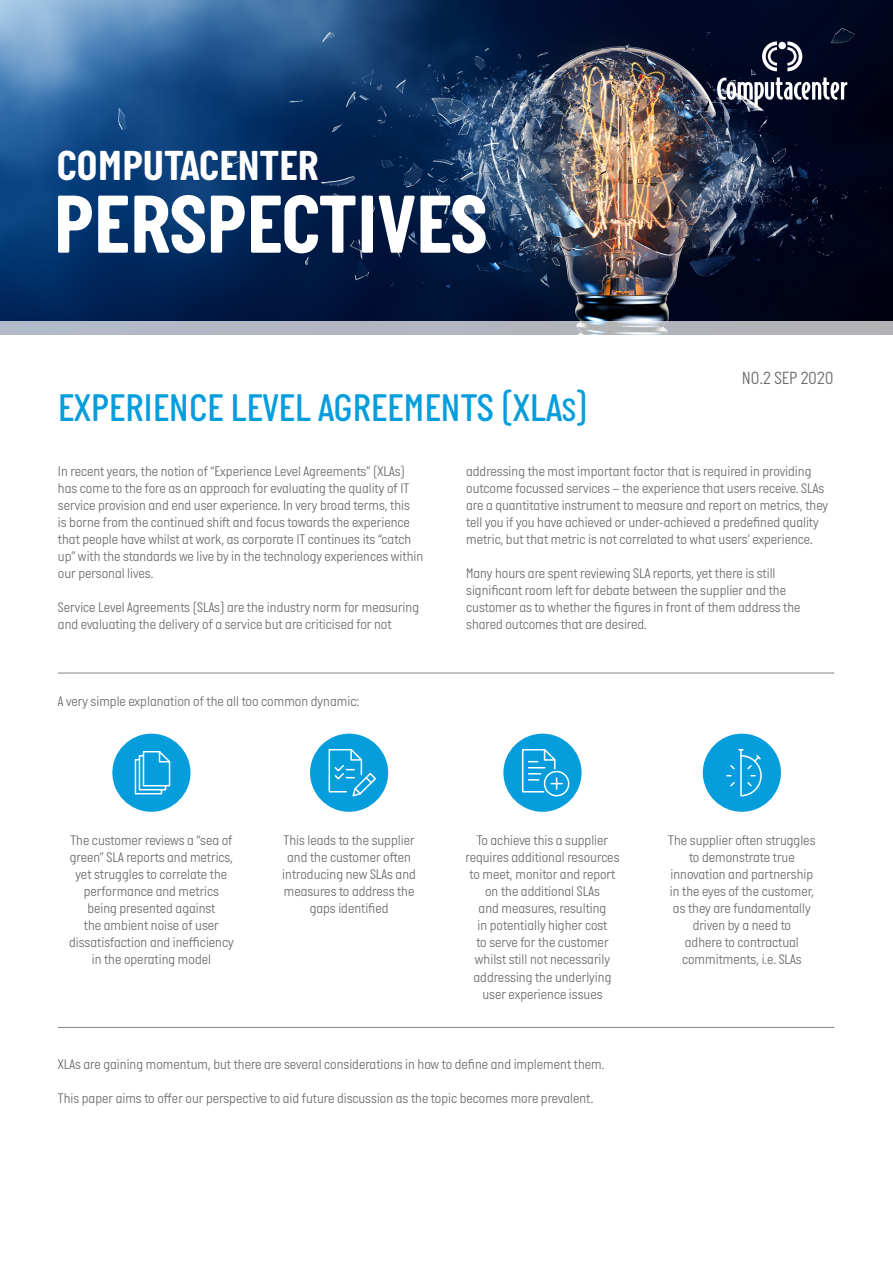
<style>
.page{position:relative;width:893px;height:1263px;background:#fff}
.page>*{position:absolute;margin:0;border:0;box-sizing:border-box;transform-origin:0 0}
.t1{font:700 84px "Italian Plate No One";color:#fff}
.t2{font:700 42.9px "Italian Plate No One";color:#fff}
.t3{font:500 39.3px "Italian Plate No One";color:#069ddc}
.t4{font:300 18px "Italian Plate No One";color:#6c6d70}
.t5{font:300 14.25px/17.1px "Italian Plate No One";color:#6c6d70}
.s1{font-size:33px}
</style>
<div class="page">
<img style="left:0;top:0;width:893px;height:321px">
<svg style="left:717px;top:78px;width:130px;height:30px"></svg>
<svg style="left:762px;top:41px;width:15px;height:30px"></svg>
<svg style="left:787px;top:41px;width:15px;height:30px"></svg>
<div style="left:778px;top:42px;width:8px;height:7px;background:#fff;border-radius:50%"></div>
<svg style="left:0;top:321px;width:893px;height:14px;fill:#b2b6c1"></svg>
<hr style="left:58px;top:1027px;width:776px;height:1px;background:#808285">
<hr style="left:58px;top:673px;width:776px;height:1px;background:#808285">
<div style="left:112px;top:734px;width:78px;height:78px;background:#069ddc;border-radius:50%"></div>
<svg style="left:134px;top:751px;width:37px;height:44px"></svg>
<div style="left:503px;top:734px;width:79px;height:78px;background:#069ddc;border-radius:50%"></div>
<div style="left:544px;top:771px;width:25px;height:25px;border:2px solid #fff;border-radius:50%"></div>
<svg style="left:521px;top:749px;width:41px;height:44px"></svg>
<div style="left:703px;top:734px;width:78px;height:78px;background:#069ddc;border-radius:50%"></div>
<svg style="left:726px;top:749px;width:36px;height:48px"></svg>
<div style="left:310px;top:734px;width:78px;height:78px;background:#069ddc;border-radius:50%"></div>
<svg style="left:328px;top:749px;width:48px;height:48px"></svg>
<p class="t2" style="left:56px;top:143px;width:264px">COMPUTACENTER</p>
<p class="t1" style="left:53px;top:179px;width:436px">PERSPECTIVES</p>
<p class="t3" style="left:58px;top:386px;width:532px">EXPERIENCE LEVEL AGREEMENTS (XLA<span class="s1">S</span>)</p>
<p class="t4" style="left:742px;top:368px;width:93px">NO.2 SEP 2020</p>
<p class="t5" style="left:58px;top:463px;width:367px">In recent years, the notion of “Experience Level Agreements” (XLAs) has come to the fore as an approach for evaluating the quality of IT service provision and end user experience. In very broad terms, this<br>is borne from the continued shift and focus towards the experience that people have whilst at work, as corporate IT continues its “catch up” with the standards we live by in the technology experiences within our personal lives.</p>
<p class="t5" style="left:58px;top:600px;width:363px">Service Level Agreements (SLAs) are the industry norm for measuring and evaluating the delivery of a service but are criticised for not</p>
<p class="t5" style="left:58px;top:693px;width:303px">A very simple explanation of the all too common dynamic:</p>
<p class="t5" style="left:466px;top:463px;width:364px">addressing the most important factor that is required in providing outcome focussed services – the experience that users receive. SLAs are a quantitative instrument to measure and report on metrics, they tell you if you have achieved or under-achieved a predefined quality metric, but that metric is not correlated to what users’ experience.</p>
<p class="t5" style="left:466px;top:565px;width:336px">Many hours are spent reviewing SLA reports, yet there is still significant room left for debate between the supplier and the customer as to whether the figures in front of them address the shared outcomes that are desired.</p>
<p class="t5" style="left:69px;top:832px;width:166px;text-align:center">The customer reviews a “sea of green” SLA reports and metrics, yet struggles to correlate the performance and metrics being presented against<br>the ambient noise of user dissatisfaction and inefficiency in the operating model</p>
<p class="t5" style="left:465px;top:832px;width:156px;text-align:center">To achieve this a supplier requires additional resources to meet, monitor and report on the additional SLAs<br>and measures, resulting<br>in potentially higher cost<br>to serve for the customer whilst still not necessarily addressing the underlying user experience issues</p>
<p class="t5" style="left:668px;top:832px;width:149px;text-align:center">The supplier often struggles to demonstrate true innovation and partnership in the eyes of the customer, as they are fundamentally driven by a need to<br>adhere to contractual commitments, i.e. SLAs</p>
<p class="t5" style="left:282px;top:832px;width:135px;text-align:center">This leads to the supplier and the customer often introducing new SLAs and measures to address the gaps identified</p>
<p class="t5" style="left:58px;top:1056px;width:548px">XLAs are gaining momentum, but there are several considerations in how to define and implement them.</p>
<p class="t5" style="left:58px;top:1091px;width:537px">This paper aims to offer our perspective to aid future discussion as the topic becomes more prevalent.</p>
</div>
